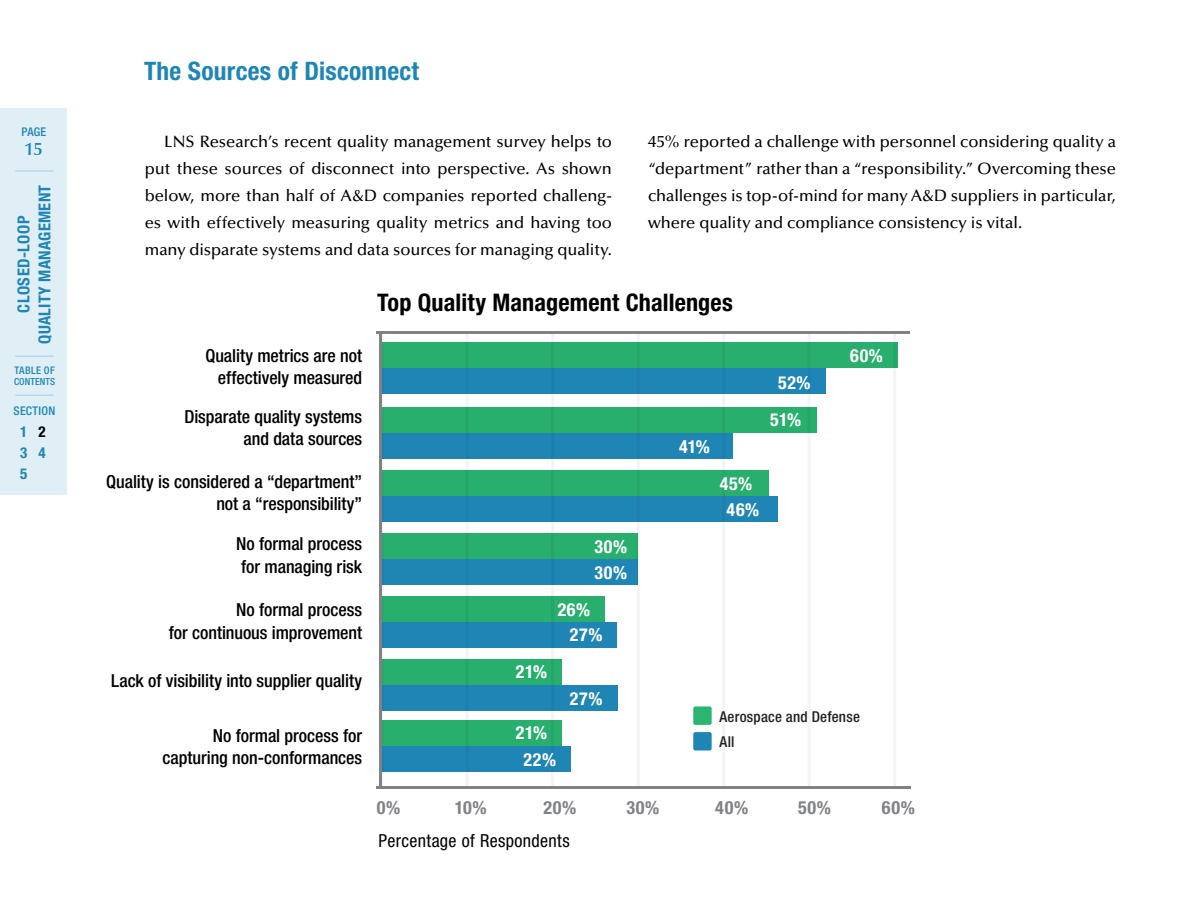
<style>
.page{position:relative;width:1188px;height:918px;background:#fff}
.page>*{position:absolute;margin:0;border:0;box-sizing:border-box;transform-origin:0 0}
.t1{font:700 condensed 25.5px "Helvetica Neue LT Std";letter-spacing:.01em;color:#1f85b5}
.t2{font:700 condensed 24.3px "Helvetica Neue LT Std";letter-spacing:.005em;color:#000}
.t3{font:700 condensed 18.15px "Helvetica Neue LT Std";letter-spacing:.04em;color:#808285}
.t4{font:500 condensed 18px/22.5px "Helvetica Neue LT Std";letter-spacing:-.005em;color:#000;text-align:right}
.t5{font:700 condensed 18px "Helvetica Neue LT Std";letter-spacing:.035em;color:#fff}
.t6{font:condensed 18px "Helvetica Neue LT Std";letter-spacing:.02em;color:#000}
.t7{font:600 18px "Optima LT Std";color:#1f85b5}
.t8{font:500 16.5px/27px "Optima LT Std";letter-spacing:-.005em;color:#000;text-align:justify}
.t9{font:700 condensed 16.5px/21px "Helvetica Neue LT Std";letter-spacing:.025em;color:#1f85b5;text-align:center}
.t10{font:500 condensed 15px "Helvetica Neue LT Std";letter-spacing:.015em;color:#231f20}
.t11{font:700 condensed 15px "Helvetica Neue LT Std";color:#1f85b5}
.t12{font:700 condensed 15px "Helvetica Neue LT Std";color:#000}
.t13{font:500 condensed 12px "Helvetica Neue LT Std";letter-spacing:.02em;color:#1f85b5}
.t14{font:500 condensed 10.5px "Helvetica Neue LT Std";letter-spacing:.04em;color:#1f85b5}
.t15{font:500 condensed 9.75px "Helvetica Neue LT Std";letter-spacing:.015em;color:#1f85b5}
</style>
<div class="page">
<div style="left:0;top:108px;width:67px;height:387px;background:#dfeff5"></div>
<hr style="left:16px;top:170px;width:37px;height:2px;background:#b4dbec">
<hr style="left:16px;top:355px;width:37px;height:2px;background:#b4dbec">
<hr style="left:16px;top:394px;width:37px;height:2px;background:#b4dbec">
<svg style="left:382px;top:334px;width:514px;height:452px"></svg>
<div style="left:382px;top:342px;width:516px;height:26px;background:#28ae6d"></div>
<div style="left:382px;top:407px;width:435px;height:26px;background:#28ae6d"></div>
<div style="left:382px;top:470px;width:386px;height:26px;background:#28ae6d"></div>
<div style="left:379px;top:533px;width:259px;height:26px;background:#28ae6d"></div>
<div style="left:382px;top:596px;width:222px;height:26px;background:#28ae6d"></div>
<div style="left:382px;top:659px;width:179px;height:26px;background:#28ae6d"></div>
<div style="left:382px;top:720px;width:179px;height:26px;background:#28ae6d"></div>
<div style="left:382px;top:368px;width:444px;height:26px;background:#1f85b5"></div>
<div style="left:382px;top:433px;width:350px;height:25px;background:#1f85b5"></div>
<div style="left:382px;top:496px;width:395px;height:26px;background:#1f85b5"></div>
<div style="left:379px;top:559px;width:259px;height:26px;background:#1f85b5"></div>
<div style="left:382px;top:622px;width:235px;height:26px;background:#1f85b5"></div>
<div style="left:382px;top:685px;width:236px;height:26px;background:#1f85b5"></div>
<div style="left:382px;top:746px;width:188px;height:26px;background:#1f85b5"></div>
<hr style="left:379px;top:334px;width:3px;height:452px;background:#808285">
<hr style="left:376px;top:786px;width:535px;height:2px;background:#808285">
<hr style="left:376px;top:331px;width:534px;height:3px;background:#808285">
<svg style="left:693px;top:706px;width:19px;height:19px"></svg>
<svg style="left:693px;top:732px;width:19px;height:19px"></svg>
<p class="t13" style="left:21px;top:125px;width:26px">PAGE</p>
<p class="t7" style="left:24px;top:139px;width:20px">15</p>
<p class="t9" style="left:13px;top:344px;width:160px;rotate:-90deg">CLOSED-LOOP<br>QUALITY MANAGEMENT</p>
<p class="t14" style="left:14px;top:364px;width:42px">TABLE OF</p>
<p class="t15" style="left:14px;top:376px;width:43px">CONTENTS</p>
<p class="t13" style="left:14px;top:403px;width:43px">SECTION</p>
<p class="t11" style="left:20px;top:423px;width:9px">1</p>
<p class="t11" style="left:20px;top:444px;width:9px">3</p>
<p class="t11" style="left:20px;top:465px;width:9px">5</p>
<p class="t12" style="left:38px;top:423px;width:9px">2</p>
<p class="t11" style="left:38px;top:444px;width:9px">4</p>
<p class="t1" style="left:144px;top:56px;width:277px">The Sources of Disconnect</p>
<p class="t8" style="left:145px;top:128px;width:469px;text-indent:20px">LNS Research’s recent quality management survey helps to put these sources of disconnect into perspective. As shown below, more than half of A&amp;D companies reported challeng&shy;es with effectively measuring quality metrics and having too many disparate systems and data sources for managing quality.</p>
<p class="t8" style="left:648px;top:129px;width:470px">45% reported a challenge with personnel considering quality a “department” rather than a “responsibility.” Overcoming these challenges is top-of-mind for many A&amp;D suppliers in particular, where quality and compliance consistency is vital.</p>
<p class="t4" style="left:205px;top:344px;width:158px">Quality metrics are not effectively measured</p>
<p class="t4" style="left:184px;top:405px;width:179px">Disparate quality systems and data sources</p>
<p class="t4" style="left:106px;top:470px;width:258px">Quality is considered a “department” not a “responsibility”</p>
<p class="t4" style="left:236px;top:533px;width:128px">No formal process</p>
<p class="t4" style="left:241px;top:555px;width:123px">for managing risk</p>
<p class="t4" style="left:236px;top:598px;width:128px">No formal process</p>
<p class="t4" style="left:169px;top:621px;width:195px">for continuous improvement</p>
<p class="t4" style="left:111px;top:669px;width:253px">Lack of visibility into supplier quality</p>
<p class="t4" style="left:163px;top:724px;width:201px">No formal process for capturing non-conformances</p>
<p class="t2" style="left:377px;top:287px;width:357px">Top Quality Management Challenges</p>
<p class="t5" style="left:516px;top:661px;width:33px">21%</p>
<p class="t5" style="left:595px;top:536px;width:34px">30%</p>
<p class="t5" style="left:595px;top:561px;width:34px">30%</p>
<p class="t5" style="left:558px;top:599px;width:34px">26%</p>
<p class="t5" style="left:570px;top:624px;width:34px">27%</p>
<p class="t5" style="left:570px;top:688px;width:34px">27%</p>
<p class="t5" style="left:679px;top:436px;width:32px">41%</p>
<p class="t5" style="left:720px;top:473px;width:34px">45%</p>
<p class="t5" style="left:727px;top:498px;width:34px">46%</p>
<p class="t5" style="left:778px;top:372px;width:34px">52%</p>
<p class="t5" style="left:770px;top:408px;width:32px">51%</p>
<p class="t5" style="left:850px;top:344px;width:34px">60%</p>
<p class="t5" style="left:516px;top:722px;width:33px">21%</p>
<p class="t5" style="left:523px;top:748px;width:34px">22%</p>
<p class="t10" style="left:720px;top:707px;width:142px">Aerospace and Defense</p>
<p class="t10" style="left:720px;top:733px;width:17px">All</p>
<p class="t3" style="left:377px;top:797px;width:25px">0%</p>
<p class="t3" style="left:455px;top:797px;width:33px">10%</p>
<p class="t3" style="left:544px;top:797px;width:34px">20%</p>
<p class="t3" style="left:626px;top:797px;width:34px">30%</p>
<p class="t3" style="left:715px;top:797px;width:35px">40%</p>
<p class="t3" style="left:798px;top:797px;width:34px">50%</p>
<p class="t3" style="left:882px;top:797px;width:35px">60%</p>
<p class="t6" style="left:378px;top:830px;width:193px">Percentage of Respondents</p>
</div>
